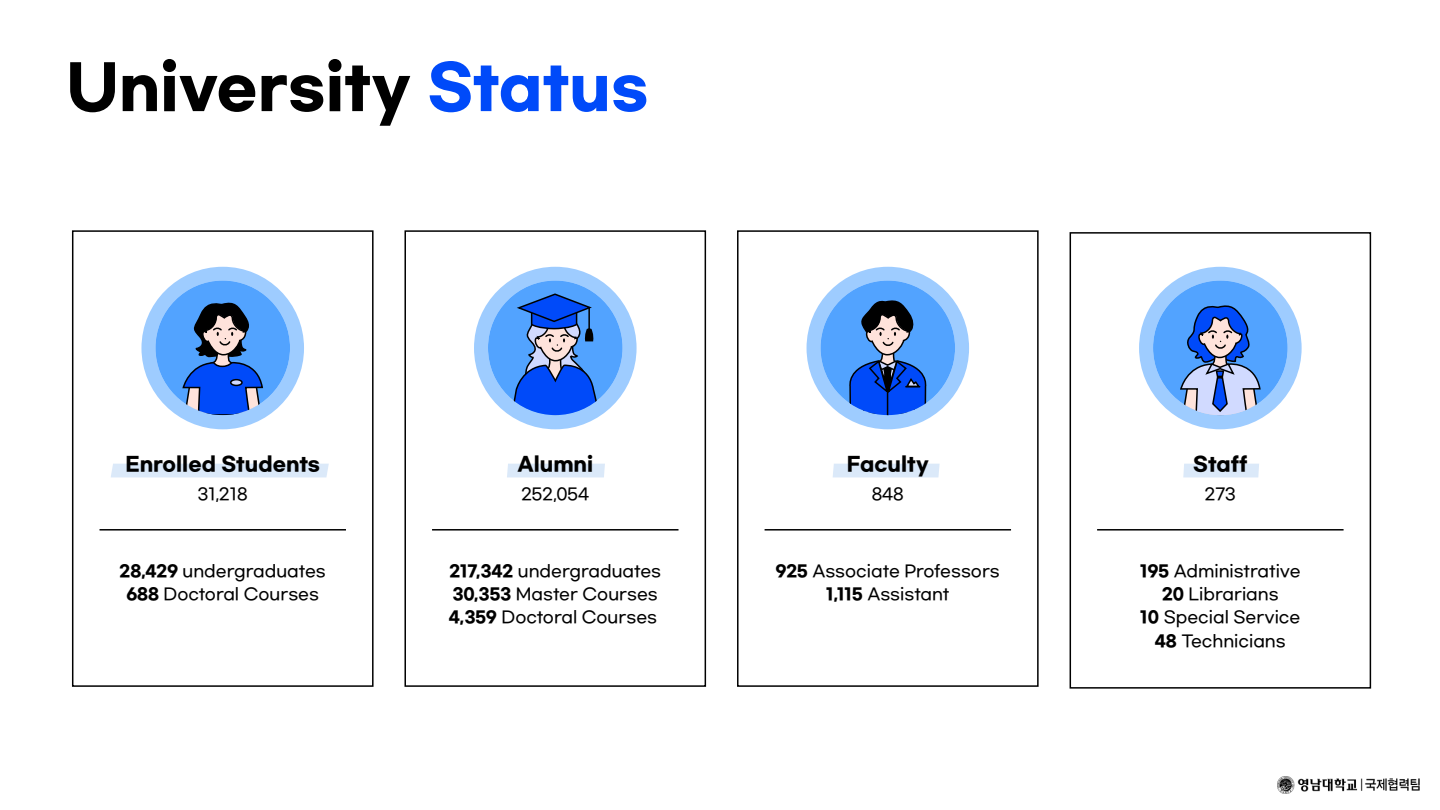
<style>
.page{position:relative;width:1440px;height:810px;background:#fff}
.page>*{position:absolute;margin:0;border:0;box-sizing:border-box;transform-origin:0 0}
.t1{font:700 60px "Gmarket Sans";color:#000}
.t2{font:700 19.5px "Gmarket Sans";color:#000}
.t3{font:500 16.12px/23.2px "Gmarket Sans";color:#000;text-align:center}
.s1{color:#004af9}
.s2{font-weight:700}
</style>
<div class="page">
<img style="left:1277px;top:776px;width:142px;height:18px">
<div style="left:72px;top:230px;width:302px;height:457px;background:#fff;border:2px solid #000"></div>
<div style="left:141px;top:267px;width:163px;height:162px;background:#9eccff;border-radius:50%"></div>
<div style="left:155px;top:281px;width:135px;height:134px;background:#52a3ff;border-radius:50%"></div>
<svg style="left:182px;top:302px;width:81px;height:113px"></svg>
<hr style="left:100px;top:529px;width:246px;height:2px;background:#000">
<div style="left:404px;top:230px;width:302px;height:457px;background:#fff;border:2px solid #000"></div>
<div style="left:474px;top:267px;width:163px;height:162px;background:#9eccff;border-radius:50%"></div>
<div style="left:488px;top:281px;width:135px;height:134px;background:#52a3ff;border-radius:50%"></div>
<svg style="left:510px;top:293px;width:90px;height:122px"></svg>
<hr style="left:588px;top:308px;width:2px;height:23px;background:#000">
<hr style="left:432px;top:529px;width:247px;height:2px;background:#000">
<div style="left:737px;top:230px;width:302px;height:457px;background:#fff;border:2px solid #000"></div>
<div style="left:807px;top:267px;width:162px;height:162px;background:#9eccff;border-radius:50%"></div>
<div style="left:821px;top:281px;width:134px;height:134px;background:#52a3ff;border-radius:50%"></div>
<svg style="left:847px;top:281px;width:82px;height:134px"></svg>
<hr style="left:765px;top:529px;width:246px;height:2px;background:#000">
<div style="left:1070px;top:232px;width:301px;height:457px;background:#fff;border:2px solid #000"></div>
<div style="left:1139px;top:267px;width:163px;height:162px;background:#9eccff;border-radius:50%"></div>
<div style="left:1153px;top:281px;width:135px;height:134px;background:#52a3ff;border-radius:50%"></div>
<svg style="left:1180px;top:305px;width:81px;height:110px"></svg>
<hr style="left:1097px;top:529px;width:247px;height:2px;background:#000">
<div style="left:111px;top:464px;width:218px;height:13px;background:#dbe9f9"></div>
<svg style="left:507px;top:464px;width:98px;height:13px"></svg>
<svg style="left:833px;top:464px;width:107px;height:13px"></svg>
<svg style="left:1183px;top:464px;width:76px;height:13px"></svg>
<h1 class="t1" style="left:66px;top:54px;width:584px">University <span class="s1">Status</span></h1>
<p class="t2" style="left:125px;top:454px;width:196px">Enrolled Students</p>
<p class="t2" style="left:517px;top:454px;width:77px">Alumni</p>
<p class="t2" style="left:847px;top:454px;width:83px">Faculty</p>
<p class="t2" style="left:1193px;top:454px;width:56px">Staff</p>
<p class="t3" style="left:198px;top:483px;width:51px">31,218</p>
<p class="t3" style="left:521px;top:483px;width:69px">252,054</p>
<p class="t3" style="left:872px;top:483px;width:34px">848</p>
<p class="t3" style="left:1205px;top:483px;width:33px">273</p>
<p class="t3" style="left:120px;top:560px;width:208px"><span class="s2">28,429</span> undergraduates<br><span class="s2">688</span> Doctoral Courses</p>
<p class="t3" style="left:449px;top:560px;width:214px;text-align:left"><span class="s2">217,342</span> undergraduates<br><span class="s2">30,353</span> Master Courses<br><span class="s2">4,359</span> Doctoral Courses</p>
<p class="t3" style="left:776px;top:560px;width:226px"><span class="s2">925</span> Associate Professors<br><span class="s2">1,115</span> Assistant</p>
<p class="t3" style="left:1140px;top:560px;width:162px"><span class="s2">195</span> Administrative<br><span class="s2">20</span> Librarians<br><span class="s2">10</span> Special Service<br><span class="s2">48</span> Technicians</p>
</div>
